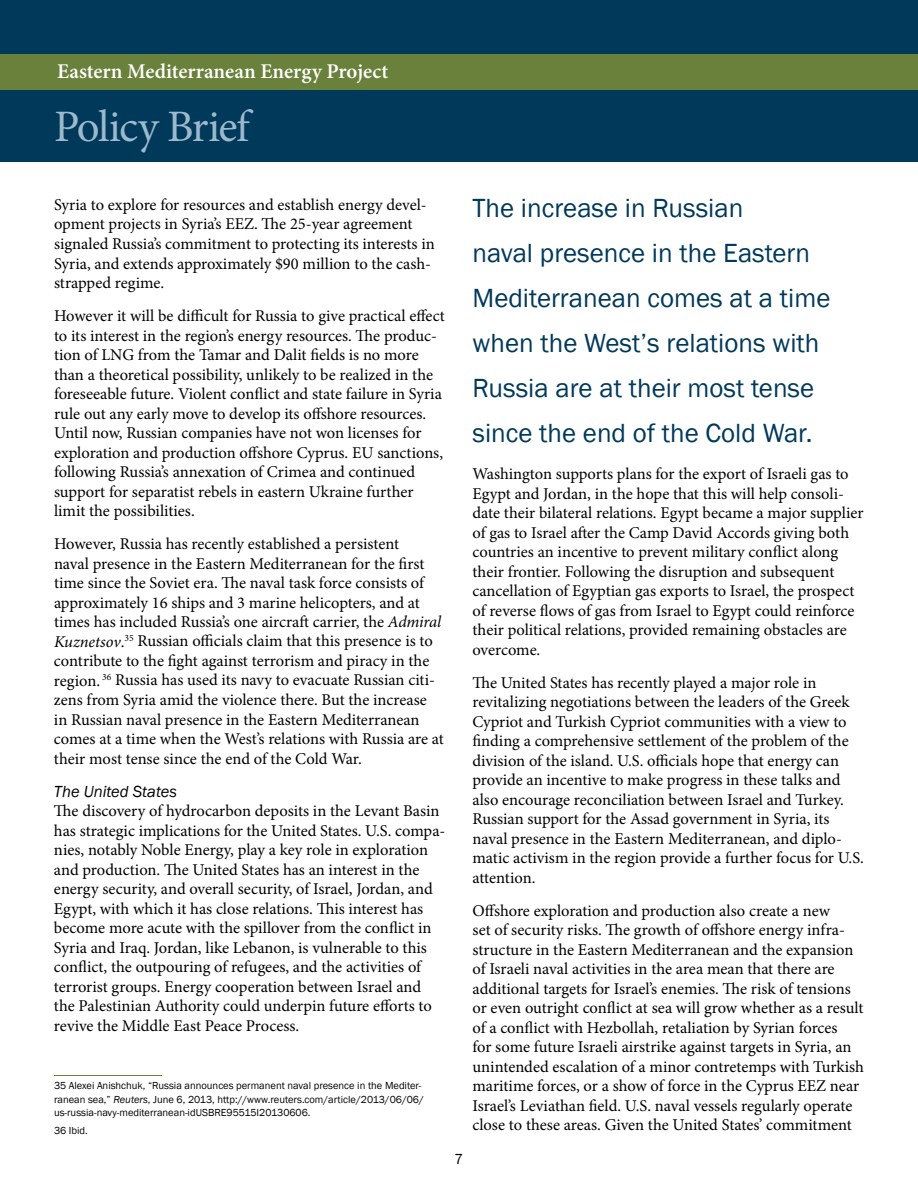
<style>
.page{position:relative;width:918px;height:1188px;background:#fff}
.page>*{position:absolute;margin:0;border:0;box-sizing:border-box;transform-origin:0 0}
.t1{font:45px "Minion Pro";letter-spacing:-.035em;color:#9cb9ce}
.t2{font:27px/45px "Franklin Gothic";color:#00395a}
.t3{font:600 21px "Minion Pro";color:#fff}
.t4{font:16.5px/19.5px "Minion Pro";color:#000}
.t5{font:italic 16.5px "Franklin Gothic";color:#000}
.t6{font:15px "Franklin Gothic";color:#000}
.t7{font:10.5px/13.5px "Franklin Gothic";color:#000}
.s1{font-style:italic}
</style>
<div class="page">
<div style="left:0;top:0;width:918px;height:162px;background:#00395a"></div>
<div style="left:0;top:54px;width:918px;height:36px;background:#6a813b"></div>
<hr style="left:54px;top:1075px;width:108px;height:1px;background:#6a813b">
<p class="t3" style="left:57px;top:57px;width:333px">Eastern Mediterranean Energy Project</p>
<h1 class="t1" style="left:54px;top:96px;width:197px">Policy Brief</h1>
<p class="t4" style="left:54px;top:195px;width:382px">Syria to explore for resources and establish energy devel&shy;opment projects in Syria’s EEZ. The 25-year agreement signaled Russia’s commitment to protecting its interests in Syria, and extends approximately $90 million to the cash&shy;strapped regime.</p>
<p class="t4" style="left:54px;top:306px;width:392px">However it will be difficult for Russia to give practical effect to its interest in the region’s energy resources. The produc&shy;tion of LNG from the Tamar and Dalit fields is no more than a theoretical possibility, unlikely to be realized in the foreseeable future. Violent conflict and state failure in Syria rule out any early move to develop its offshore resources.<br>Until now, Russian companies have not won licenses for exploration and production offshore Cyprus. EU sanctions, following Russia’s annexation of Crimea and continued support for separatist rebels in eastern Ukraine further limit the possibilities.</p>
<p class="t4" style="left:54px;top:534px;width:391px">However, Russia has recently established a persistent<br>naval presence in the Eastern Mediterranean for the first time since the Soviet era. The naval task force consists of approximately 16 ships and 3 marine helicopters, and at times has included Russia’s one aircraft carrier, the <span class="s1">Admiral Kuznetsov</span>.<sup>35</sup> Russian officials claim that this presence is to contribute to the fight against terrorism and piracy in the region. <sup>36</sup> Russia has used its navy to evacuate Russian citi&shy;zens from Syria amid the violence there. But the increase in Russian naval presence in the Eastern Mediterranean comes at a time when the West’s relations with Russia are at their most tense since the end of the Cold War.</p>
<p class="t5" style="left:54px;top:781px;width:124px">The United States</p>
<p class="t4" style="left:54px;top:801px;width:393px">The discovery of hydrocarbon deposits in the Levant Basin has strategic implications for the United States. U.S. compa&shy;nies, notably Noble Energy, play a key role in exploration and production. The United States has an interest in the energy security, and overall security, of Israel, Jordan, and Egypt, with which it has close relations. This interest has become more acute with the spillover from the conflict in Syria and Iraq. Jordan, like Lebanon, is vulnerable to this conflict, the outpouring of refugees, and the activities of terrorist groups. Energy cooperation between Israel and the Palestinian Authority could underpin future efforts to revive the Middle East Peace Process.</p>
<p class="t7" style="left:54px;top:1079px;width:371px">35 Alexei Anishchuk, “Russia announces permanent naval presence in the Mediter&shy;ranean sea,” <span class="s1">Reuters</span>, June 6, 2013, http://www.reuters.com/article/2013/06/06/ us-russia-navy-mediterranean-idUSBRE95515I20130606.</p>
<p class="t7" style="left:54px;top:1124px;width:35px">36 Ibid.</p>
<p class="t6" style="left:455px;top:1150px;width:10px">7</p>
<h2 class="t2" style="left:472px;top:186px;width:359px">The increase in Russian<br>naval presence in the Eastern<br>Mediterranean comes at a time when the West’s relations with<br>Russia are at their most tense since the end of the Cold War.</h2>
<p class="t4" style="left:472px;top:464px;width:393px">Washington supports plans for the export of Israeli gas to Egypt and Jordan, in the hope that this will help consoli&shy;date their bilateral relations. Egypt became a major supplier of gas to Israel after the Camp David Accords giving both countries an incentive to prevent military conflict along their frontier. Following the disruption and subsequent cancellation of Egyptian gas exports to Israel, the prospect of reverse flows of gas from Israel to Egypt could reinforce their political relations, provided remaining obstacles are overcome.</p>
<p class="t4" style="left:472px;top:673px;width:393px">The United States has recently played a major role in revitalizing negotiations between the leaders of the Greek Cypriot and Turkish Cypriot communities with a view to finding a comprehensive settlement of the problem of the division of the island. U.S. officials hope that energy can provide an incentive to make progress in these talks and also encourage reconciliation between Israel and Turkey.<br>Russian support for the Assad government in Syria, its naval presence in the Eastern Mediterranean, and diplo&shy;matic activism in the region provide a further focus for U.S. attention.</p>
<p class="t4" style="left:472px;top:901px;width:393px">Offshore exploration and production also create a new<br>set of security risks. The growth of offshore energy infra&shy;structure in the Eastern Mediterranean and the expansion of Israeli naval activities in the area mean that there are additional targets for Israel’s enemies. The risk of tensions or even outright conflict at sea will grow whether as a result of a conflict with Hezbollah, retaliation by Syrian forces<br>for some future Israeli airstrike against targets in Syria, an unintended escalation of a minor contretemps with Turkish maritime forces, or a show of force in the Cyprus EEZ near Israel’s Leviathan field. U.S. naval vessels regularly operate close to these areas. Given the United States’ commitment</p>
</div>
